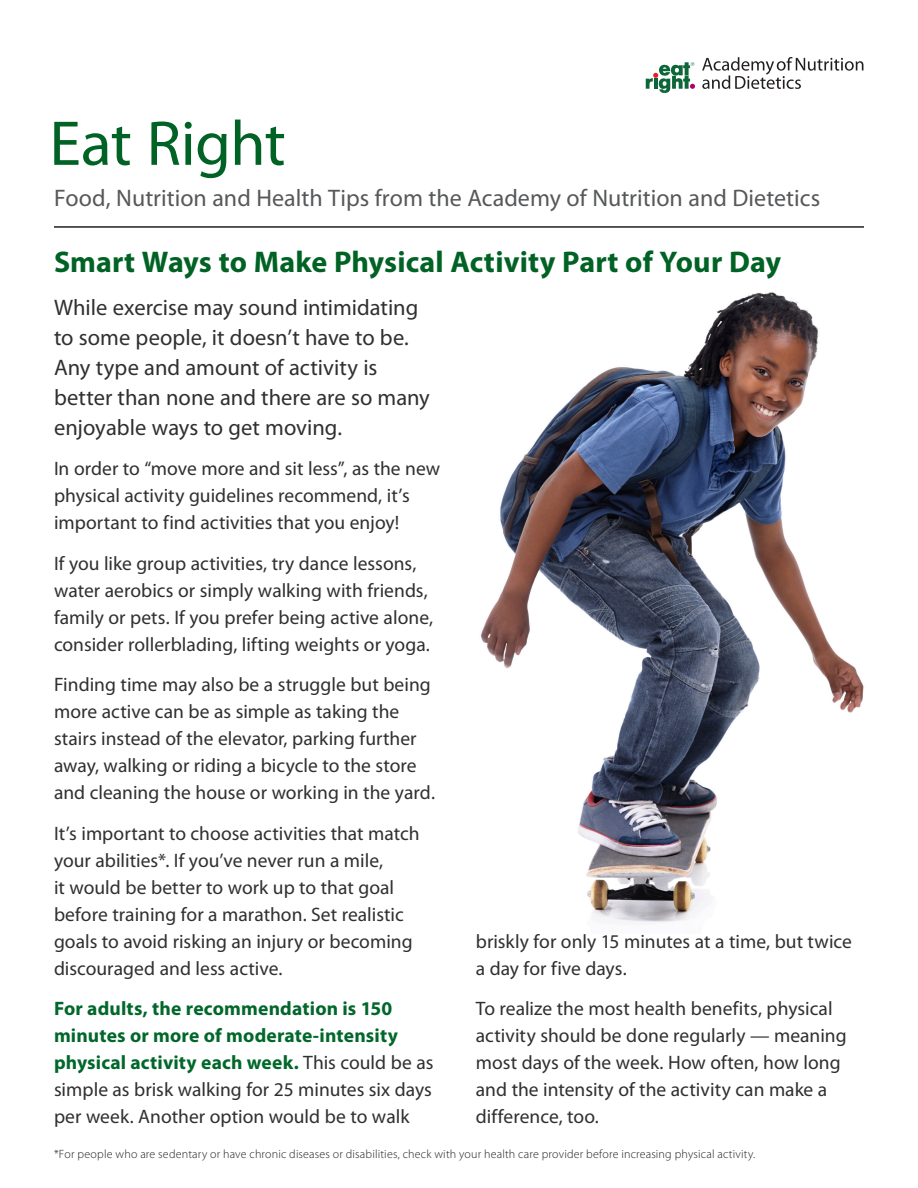
<style>
.page{position:relative;width:918px;height:1188px;background:#fff}
.page>*{position:absolute;margin:0;border:0;box-sizing:border-box;transform-origin:0 0}
.t1{font:63.75px "Myriad Pro";letter-spacing:-.01em;color:#006224}
.t2{font:700 30px "Myriad Pro";letter-spacing:.005em;color:#006224}
.t3{font:24px "Myriad Pro";color:#57585a}
.t4{font:22.5px/30px "Myriad Pro";color:#312f30}
.t5{font:19.5px/27px "Myriad Pro";color:#312f30}
.t6{font:700 19.5px/27px "Myriad Pro";letter-spacing:.01em;color:#01672a}
.t7{font:300 12px "Myriad Pro";letter-spacing:.015em;color:#231f20}
.s1{font-weight:400;color:#312f30}
</style>
<div class="page">
<hr style="left:54px;top:226px;width:810px;height:2px;background:#231f20">
<svg style="left:646px;top:62px;width:49px;height:31px"></svg>
<svg style="left:702px;top:57px;width:161px;height:32px"></svg>
<img style="left:480px;top:292px;width:384px;height:631px">
<h1 class="t1" style="left:50px;top:109px;width:238px">Eat Right</h1>
<p class="t3" style="left:54px;top:185px;width:768px">Food, Nutrition and Health Tips from the Academy of Nutrition and Dietetics</p>
<h2 class="t2" style="left:54px;top:245px;width:729px">Smart Ways to Make Physical Activity Part of Your Day</h2>
<p class="t4" style="left:54px;top:293px;width:377px">While exercise may sound intimidating to some people, it doesn’t have to be.<br>Any type and amount of activity is better than none and there are so many enjoyable ways to get moving.</p>
<p class="t5" style="left:54px;top:456px;width:388px">In order to “move more and sit less”, as the new physical activity guidelines recommend, it’s important to find activities that you enjoy!</p>
<p class="t5" style="left:54px;top:550px;width:381px">If you like group activities, try dance lessons, water aerobics or simply walking with friends, family or pets. If you prefer being active alone, consider rollerblading, lifting weights or yoga.</p>
<p class="t5" style="left:54px;top:672px;width:383px">Finding time may also be a struggle but being more active can be as simple as taking the stairs instead of the elevator, parking further away, walking or riding a bicycle to the store and cleaning the house or working in the yard.</p>
<p class="t5" style="left:54px;top:820px;width:367px">It’s important to choose activities that match your abilities*. If you’ve never run a mile,<br>it would be better to work up to that goal before training for a marathon. Set realistic goals to avoid risking an injury or becoming discouraged and less active.</p>
<p class="t6" style="left:54px;top:996px;width:381px">For adults, the recommendation is 150 minutes or more of moderate-intensity physical activity each week. <span class="s1">This could be as simple as brisk walking for 25 minutes six days per week. Another option would be to walk</span></p>
<p class="t5" style="left:476px;top:928px;width:378px">briskly for only 15 minutes at a time, but twice a day for five days.</p>
<p class="t5" style="left:476px;top:996px;width:372px">To realize the most health benefits, physical activity should be done regularly — meaning most days of the week. How often, how long and the intensity of the activity can make a difference, too.</p>
<p class="t7" style="left:54px;top:1147px;width:703px">*For people who are sedentary or have chronic diseases or disabilities, check with your health care provider before increasing physical activity.</p>
</div>
